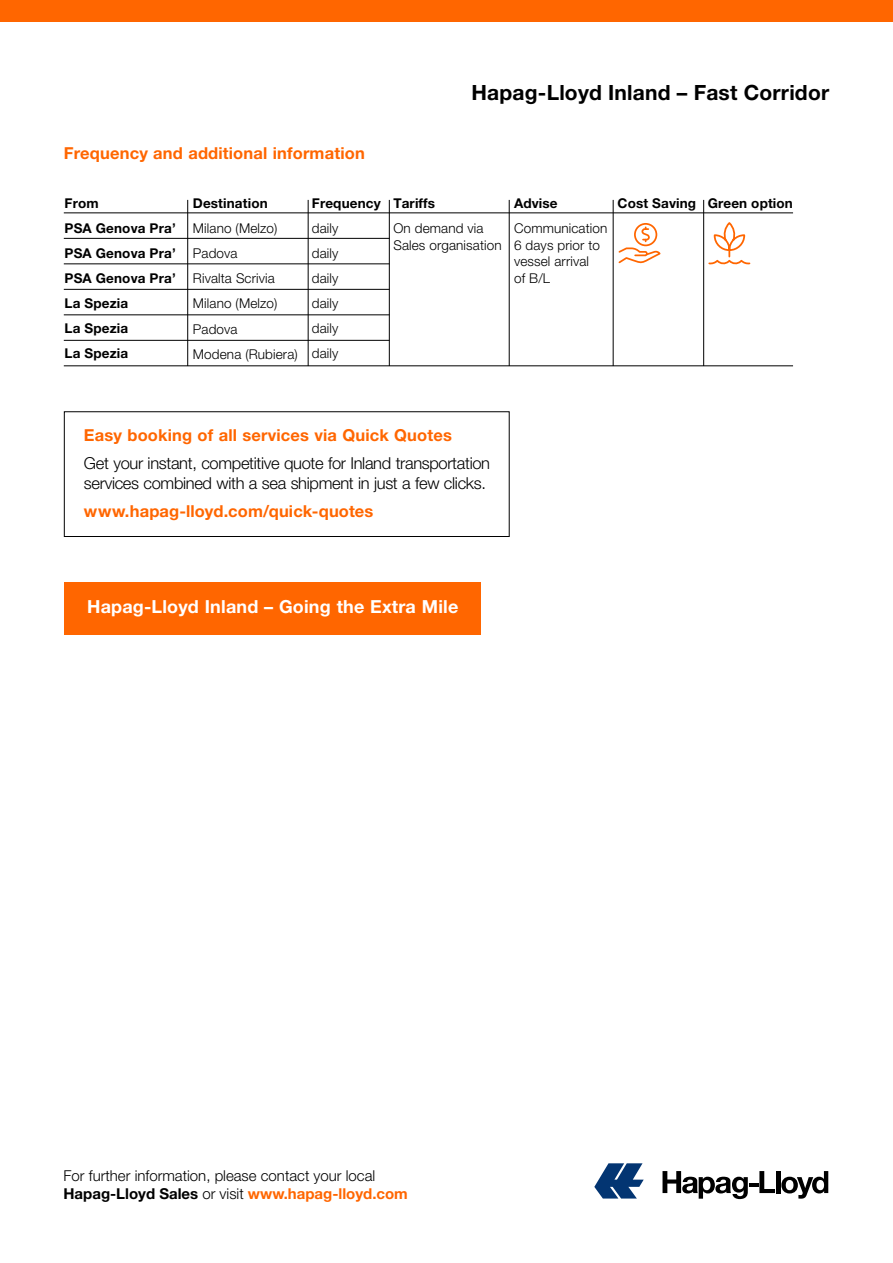
<style>
.page{position:relative;width:893px;height:1263px;background:#fff}
.page>*{position:absolute;margin:0;border:0;box-sizing:border-box;transform-origin:0 0}
.t1{font:700 21px "Helvetica Neue LT Pro";letter-spacing:.01em;color:#000}
.t2{font:700 18px "Helvetica Neue LT Pro";letter-spacing:.01em;color:#fff}
.t3{font:700 16.5px "Helvetica Neue LT Pro";letter-spacing:.01em;color:#f60}
.t4{font:300 16.5px/19.8px "Helvetica Neue LT Pro";letter-spacing:-.02em;color:#000}
.t5{font:300 15px/18px "Helvetica Neue LT Pro";color:#000}
.t6{font:300 13.5px/25px "Helvetica Neue LT Pro";letter-spacing:.01em;color:#000}
.t7{font:700 13.5px/25px "Helvetica Neue LT Pro";letter-spacing:.01em;color:#000}
.s1{font-weight:700}
.s2{font-weight:700;color:#f60}
</style>
<div class="page">
<hr style="left:64px;top:264px;width:325px;height:1px;background:#000">
<hr style="left:64px;top:238px;width:325px;height:1px;background:#000">
<hr style="left:64px;top:213px;width:729px;height:1px;background:#000">
<hr style="left:64px;top:289px;width:325px;height:1px;background:#000">
<hr style="left:64px;top:315px;width:325px;height:1px;background:#000">
<hr style="left:64px;top:340px;width:325px;height:1px;background:#000">
<hr style="left:64px;top:366px;width:729px;height:1px;background:#000">
<svg style="left:708px;top:222px;width:43px;height:43px"></svg>
<div style="left:0;top:0;width:893px;height:21px;background:#f60"></div>
<div style="left:64px;top:582px;width:416px;height:52px;background:#f60"></div>
<svg style="left:594px;top:1163px;width:50px;height:35px"></svg>
<hr style="left:776px;top:1171px;width:4px;height:22px;background:#000">
<svg style="left:781px;top:1171px;width:47px;height:28px"></svg>
<svg style="left:662px;top:1171px;width:113px;height:28px"></svg>
<div style="left:64px;top:411px;width:445px;height:126px;border:1px solid #000"></div>
<hr style="left:187px;top:200px;width:1px;height:166px;background:#000">
<hr style="left:308px;top:200px;width:1px;height:166px;background:#000">
<hr style="left:389px;top:200px;width:1px;height:166px;background:#000">
<hr style="left:509px;top:200px;width:1px;height:166px;background:#000">
<hr style="left:703px;top:200px;width:1px;height:166px;background:#000">
<hr style="left:613px;top:200px;width:1px;height:166px;background:#000">
<svg style="left:618px;top:247px;width:42px;height:17px"></svg>
<div style="left:634px;top:223px;width:23px;height:23px;border:2px solid #f60;border-radius:11px"></div>
<svg style="left:641px;top:227px;width:9px;height:14px"></svg>
<p class="t3" style="left:64px;top:143px;width:303px">Frequency and additional information</p>
<h1 class="t1" style="left:471px;top:80px;width:359px">Hapag-Lloyd Inland – Fast Corridor</h1>
<p class="t7" style="left:65px;top:191px;width:36px">From</p>
<p class="t7" style="left:617px;top:191px;width:177px">Cost Saving Green option</p>
<p class="t7" style="left:65px;top:216px;width:113px">PSA Genova Pra’<br>PSA Genova Pra’<br>PSA Genova Pra’<br>La Spezia<br>La Spezia<br>La Spezia</p>
<p class="t7" style="left:393px;top:191px;width:43px">Tariffs</p>
<p class="t6" style="left:393px;top:220px;width:110px;line-height:16.5px">On demand via<br>Sales organisation</p>
<p class="t7" style="left:514px;top:191px;width:45px">Advise</p>
<p class="t6" style="left:514px;top:220px;width:95px;line-height:16.5px">Communication<br>6 days prior to vessel arrival<br>of B/L</p>
<p class="t7" style="left:312px;top:191px;width:70px">Frequency</p>
<p class="t6" style="left:312px;top:216px;width:28px;text-align:justify">daily daily daily daily daily daily</p>
<p class="t7" style="left:193px;top:191px;width:76px">Destination</p>
<p class="t6" style="left:193px;top:216px;width:106px">Milano (Melzo)<br>Padova<br>Rivalta Scrivia<br>Milano (Melzo)<br>Padova<br>Modena (Rubiera)</p>
<p class="t3" style="left:84px;top:425px;width:369px">Easy booking of all services via Quick Quotes</p>
<p class="t4" style="left:84px;top:453px;width:408px">Get your instant, competitive quote for Inland transportation services combined with a sea shipment in just a few clicks.</p>
<p class="t3" style="left:84px;top:501px;width:291px">www.hapag-lloyd.com/quick-quotes</p>
<h2 class="t2" style="left:87px;top:595px;width:373px">Hapag-Lloyd Inland – Going the Extra Mile</h2>
<p class="t5" style="left:64px;top:1166px;width:346px">For further information, please contact your local<br><span class="s1">Hapag-Lloyd Sales</span> or visit <span class="s2">www.hapag-lloyd.com</span></p>
</div>
